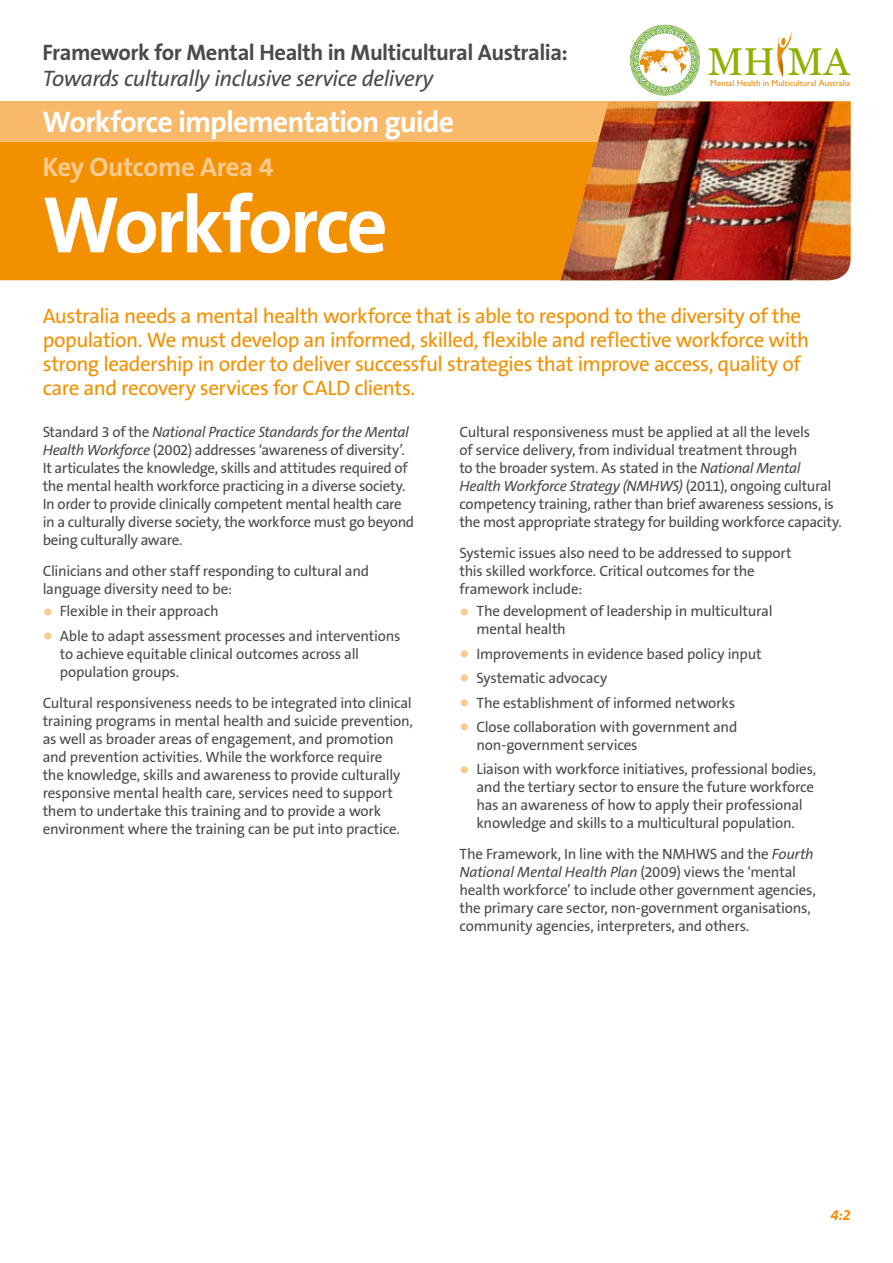
<style>
.page{position:relative;width:893px;height:1263px;background:#fff}
.page>*{position:absolute;margin:0;border:0;box-sizing:border-box;transform-origin:0 0}
.t1{font:700 81px "The Sans B7";letter-spacing:-.04em;color:#fff}
.t2{font:38.85px "Georgia";color:#8eb001}
.t3{font:700 30px "The Sans B7";letter-spacing:-.03em;color:#fff}
.t4{font:700 27px "The Sans B7";letter-spacing:-.015em;color:#fbca8e}
.t5{font:700 22.5px "The Sans B7";letter-spacing:-.02em;color:#4a4a49}
.t6{font:italic 22.5px "The Sans B5 Plain";letter-spacing:-.025em;color:#4a4a49}
.t7{font:21px/24px "The Sans B5 Plain";letter-spacing:-.025em;color:#f39000}
.t8{font:15px/18px "The Sans B5 Plain";letter-spacing:-.015em;color:#4a4a49}
.t9{font:italic 700 15px "The Sans B7";color:#f39000}
.t10{font:8.85px "Gill Sans";color:#e78d0e}
.s1{font-style:italic}
.s2{font-family:"The Sans B7";font-weight:700;font-size:24px;color:#fbca8e}
</style>
<div class="page">
<div style="left:0;top:142px;width:544px;height:138px;background:#f39000"></div>
<div style="left:0;top:102px;width:850px;height:40px;background:#f9b96a"></div>
<img style="left:683px;top:102px;width:167px;height:178px">
<img style="left:544px;top:102px;width:139px;height:178px">
<svg style="left:777px;top:31px;width:15px;height:46px"></svg>
<svg style="left:630px;top:25px;width:70px;height:71px"></svg>
<h3 class="t5" style="left:43px;top:41px;width:527px">Framework for Mental Health in Multicultural Australia:</h3>
<h3 class="t6" style="left:43px;top:67px;width:392px">Towards culturally inclusive service delivery</h3>
<h3 class="t3" style="left:43px;top:106px;width:413px">Workforce implementation guide</h3>
<h3 class="t4" style="left:43px;top:153px;width:233px">Key Outcome Area 4</h3>
<h1 class="t1" style="left:43px;top:182px;width:347px">Workforce</h1>
<h2 class="t2" style="left:707px;top:38px;width:144px">MH MA</h2>
<p class="t10" style="left:710px;top:78px;width:142px">Mental Health in Multicultural Australia</p>
<p class="t7" style="left:43px;top:305px;width:768px">Australia needs a mental health workforce that is able to respond to the diversity of the population. We must develop an informed, skilled, flexible and reflective workforce with strong leadership in order to deliver successful strategies that improve access, quality of care and recovery services for CALD clients.</p>
<p class="t8" style="left:43px;top:424px;width:373px">Standard 3 of the <span class="s1">National Practice Standards for the Mental Health Workforce</span> (2002) addresses ‘awareness of diversity’.<br>It articulates the knowledge, skills and attitudes required of the mental health workforce practicing in a diverse society.<br>In order to provide clinically competent mental health care in a culturally diverse society, the workforce must go beyond being culturally aware.</p>
<p class="t8" style="left:43px;top:563px;width:328px">Clinicians and other staff responding to cultural and language diversity need to be:</p>
<p class="t8" style="left:43px;top:603px;width:177px"><span class="s2">•</span> Flexible in their approach</p>
<p class="t8" style="left:60px;top:627px;width:342px;text-indent:-17px"><span class="s2">•</span> Able to adapt assessment processes and interventions to achieve equitable clinical outcomes across all population groups.</p>
<p class="t8" style="left:43px;top:694px;width:372px">Cultural responsiveness needs to be integrated into clinical training programs in mental health and suicide prevention, as well as broader areas of engagement, and promotion and prevention activities. While the workforce require<br>the knowledge, skills and awareness to provide culturally responsive mental health care, services need to support them to undertake this training and to provide a work environment where the training can be put into practice.</p>
<p class="t8" style="left:459px;top:424px;width:384px">Cultural responsiveness must be applied at all the levels<br>of service delivery, from individual treatment through<br>to the broader system. As stated in the <span class="s1">National Mental Health Workforce Strategy (NMHWS)</span> (2011), ongoing cultural competency training, rather than brief awareness sessions, is the most appropriate strategy for building workforce capacity.</p>
<p class="t8" style="left:459px;top:545px;width:334px">Systemic issues also need to be addressed to support this skilled workforce. Critical outcomes for the framework include:</p>
<p class="t8" style="left:476px;top:603px;width:298px;text-indent:-17px"><span class="s2">•</span> The development of leadership in multicultural mental health</p>
<p class="t8" style="left:459px;top:645px;width:304px"><span class="s2">•</span> Improvements in evidence based policy input</p>
<p class="t8" style="left:459px;top:670px;width:149px"><span class="s2">•</span> Systematic advocacy</p>
<p class="t8" style="left:459px;top:694px;width:277px"><span class="s2">•</span> The establishment of informed networks</p>
<p class="t8" style="left:476px;top:718px;width:262px;text-indent:-17px"><span class="s2">•</span> Close collaboration with government and non-government services</p>
<p class="t8" style="left:476px;top:761px;width:341px;text-indent:-17px"><span class="s2">•</span> Liaison with workforce initiatives, professional bodies, and the tertiary sector to ensure the future workforce has an awareness of how to apply their professional knowledge and skills to a multicultural population.</p>
<p class="t8" style="left:459px;top:846px;width:358px">The Framework, In line with the NMHWS and the <span class="s1">Fourth National Mental Health Plan</span> (2009) views the ‘mental health workforce’ to include other government agencies, the primary care sector, non-government organisations, community agencies, interpreters, and others.</p>
<p class="t9" style="left:830px;top:1207px;width:22px">4:2</p>
</div>
